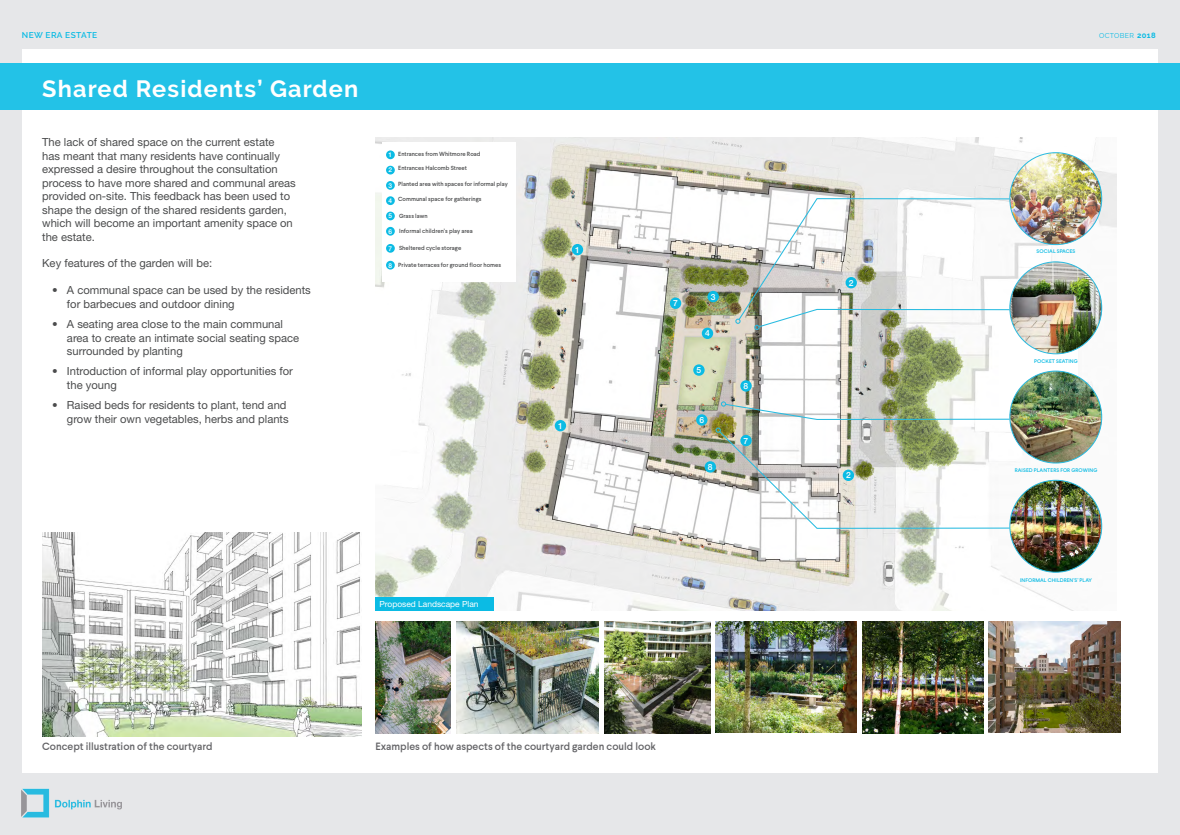
<style>
.page{position:relative;width:1180px;height:835px;background:#fff}
.page>*{position:absolute;margin:0;border:0;box-sizing:border-box;transform-origin:0 0}
.Body_text{font:700 23.48px "Raleway";letter-spacing:.05em;color:#fff}
.BODY{font:11.2px/13.4px "Helvetica Neue LT Std";color:#4b4c4d}
.t1{font:500 10.5px "Larsseit";color:#636366}
.BODY-2{font:500 8.5px "Helvetica Neue LT Std";color:#fff}
.BODY-3{font:8.4px "Helvetica Neue LT Std";color:#fff}
.t2{font:600 8.4px "Raleway";letter-spacing:.045em;color:#0bbbe4}
.t3{font:7px "Raleway";letter-spacing:.05em;color:#0bbbe4}
.BODY-4{font:500 6.54px "Helvetica Neue LT Std";color:#fff}
.BODY-5{font:500 5.95px "Larsseit";color:#4b4c4d}
.t4{font:500 5.25px "Larsseit";letter-spacing:.02em;color:#0bbbe4}
.s1{font-weight:700;font-size:7.7px}
</style>
<div class="page">
<div style="left:0;top:0;width:1180px;height:49px;background:#e6e7e9"></div>
<div style="left:0;top:773px;width:1180px;height:61px;background:#e6e7e9"></div>
<div style="left:0;top:49px;width:22px;height:767px;background:#e6e7e9"></div>
<div style="left:1158px;top:41px;width:22px;height:767px;background:#e6e7e9"></div>
<img style="left:22px;top:788px;width:99px;height:29px">
<div style="left:0;top:63px;width:1180px;height:47px;background:#23c2e7"></div>
<img style="left:989px;top:621px;width:131px;height:112px">
<img style="left:716px;top:621px;width:140px;height:112px">
<img style="left:375px;top:137px;width:742px;height:473px">
<img style="left:1010px;top:153px;width:91px;height:91px;border-radius:46px">
<img style="left:1010px;top:262px;width:91px;height:92px;border-radius:46px">
<img style="left:1010px;top:371px;width:91px;height:92px;border-radius:46px">
<img style="left:1010px;top:480px;width:91px;height:92px;border-radius:46px">
<svg style="left:735px;top:197px;width:275px;height:133px"></svg>
<svg style="left:715px;top:427px;width:295px;height:102px"></svg>
<img style="left:721px;top:401px;width:289px;height:19px">
<div style="left:375px;top:597px;width:119px;height:13px;background:#0bbbe4"></div>
<img style="left:862px;top:621px;width:121px;height:112px">
<img style="left:375px;top:621px;width:75px;height:112px">
<div style="left:572px;top:244px;width:11px;height:11px;background:#0bbbe4;border-radius:50%"></div>
<div style="left:555px;top:420px;width:11px;height:11px;background:#0bbbe4;border-radius:50%"></div>
<div style="left:845px;top:277px;width:12px;height:11px;background:#0bbbe4;border-radius:50%"></div>
<div style="left:842px;top:469px;width:12px;height:12px;background:#0bbbe4;border-radius:50%"></div>
<div style="left:702px;top:327px;width:11px;height:12px;background:#0bbbe4;border-radius:50%"></div>
<div style="left:693px;top:364px;width:11px;height:11px;background:#0bbbe4;border-radius:50%"></div>
<div style="left:696px;top:414px;width:11px;height:11px;background:#0bbbe4;border-radius:50%"></div>
<div style="left:707px;top:291px;width:12px;height:11px;background:#0bbbe4;border-radius:50%"></div>
<div style="left:670px;top:297px;width:11px;height:12px;background:#0bbbe4;border-radius:50%"></div>
<div style="left:382px;top:143px;width:134px;height:139px;background:#fff"></div>
<div style="left:386px;top:150px;width:9px;height:9px;background:#0bbbe4;border-radius:50%"></div>
<div style="left:386px;top:181px;width:9px;height:9px;background:#0bbbe4;border-radius:50%"></div>
<div style="left:386px;top:166px;width:9px;height:8px;background:#0bbbe4;border-radius:50%"></div>
<div style="left:386px;top:196px;width:9px;height:9px;background:#0bbbe4;border-radius:50%"></div>
<div style="left:386px;top:227px;width:9px;height:8px;background:#0bbbe4;border-radius:50%"></div>
<div style="left:386px;top:211px;width:9px;height:9px;background:#0bbbe4;border-radius:50%"></div>
<div style="left:386px;top:244px;width:9px;height:9px;background:#0bbbe4;border-radius:50%"></div>
<div style="left:740px;top:435px;width:11px;height:11px;background:#0bbbe4;border-radius:50%"></div>
<div style="left:740px;top:380px;width:11px;height:11px;background:#0bbbe4;border-radius:50%"></div>
<div style="left:704px;top:461px;width:12px;height:11px;background:#0bbbe4;border-radius:50%"></div>
<div style="left:386px;top:261px;width:9px;height:8px;background:#0bbbe4;border-radius:50%"></div>
<img style="left:42px;top:532px;width:320px;height:204px">
<img style="left:456px;top:621px;width:142px;height:112px">
<img style="left:604px;top:621px;width:106px;height:112px">
<p class="t2" style="left:22px;top:30px;width:77px">NEW ERA ESTATE</p>
<p class="t3" style="left:1099px;top:31px;width:58px">OCTOBER <span class="s1">2018</span></p>
<p class="Body_text" style="left:42px;top:75px;width:318px">Shared Residents’ Garden</p>
<p class="BODY" style="left:42px;top:135px;width:255px">The lack of shared space on the current estate<br>has meant that many residents have continually expressed a desire throughout the consultation process to have more shared and communal areas provided on-site. This feedback has been used to shape the design of the shared residents garden, which will become an important amenity space on the estate.</p>
<p class="BODY" style="left:42px;top:256px;width:172px">Key features of the garden will be:</p>
<p class="BODY" style="left:67px;top:283px;width:245px;text-indent:-15px">• A communal space can be used by the residents for barbecues and outdoor dining</p>
<p class="BODY" style="left:67px;top:317px;width:234px;text-indent:-15px">• A seating area close to the main communal area to create an intimate social seating space surrounded by planting</p>
<p class="BODY" style="left:67px;top:364px;width:227px;text-indent:-15px">• Introduction of informal play opportunities for the young</p>
<p class="BODY" style="left:52px;top:398px;width:238px;text-align:right">• Raised beds for residents to plant, tend and grow their own vegetables, herbs and plants</p>
<p class="BODY-5" style="left:398px;top:151px;width:84px">Entrances from Whitmore Road</p>
<p class="BODY-5" style="left:398px;top:165px;width:70px">Entrances Halcomb Street</p>
<p class="BODY-5" style="left:398px;top:180px;width:111px">Planted area with spaces for informal play</p>
<p class="BODY-5" style="left:398px;top:195px;width:85px">Communal space for gatherings</p>
<p class="BODY-5" style="left:399px;top:212px;width:30px">Grass lawn</p>
<p class="BODY-5" style="left:399px;top:228px;width:75px">Informal children’s play area</p>
<p class="BODY-4" style="left:388px;top:151px;width:5px">1</p>
<p class="BODY-4" style="left:388px;top:181px;width:5px">3</p>
<p class="BODY-4" style="left:388px;top:166px;width:5px">2</p>
<p class="BODY-4" style="left:388px;top:197px;width:5px">4</p>
<p class="BODY-4" style="left:388px;top:227px;width:5px">6</p>
<p class="BODY-4" style="left:388px;top:212px;width:5px">5</p>
<p class="BODY-5" style="left:399px;top:244px;width:64px">Sheltered cycle storage</p>
<p class="BODY-5" style="left:398px;top:261px;width:104px">Private terraces for ground floor homes</p>
<p class="BODY-4" style="left:388px;top:244px;width:5px">7</p>
<p class="BODY-4" style="left:388px;top:261px;width:5px">8</p>
<p class="BODY-2" style="left:575px;top:244px;width:6px">1</p>
<p class="BODY-2" style="left:558px;top:420px;width:6px">1</p>
<p class="BODY-3" style="left:379px;top:598px;width:101px">Proposed Landscape Plan</p>
<p class="BODY-2" style="left:673px;top:298px;width:6px">7</p>
<p class="BODY-2" style="left:711px;top:291px;width:6px">3</p>
<p class="BODY-2" style="left:705px;top:328px;width:6px">4</p>
<p class="BODY-2" style="left:696px;top:365px;width:6px">5</p>
<p class="BODY-2" style="left:699px;top:415px;width:6px">6</p>
<p class="BODY-2" style="left:708px;top:462px;width:6px">8</p>
<p class="BODY-2" style="left:743px;top:381px;width:6px">8</p>
<p class="BODY-2" style="left:743px;top:435px;width:6px">7</p>
<p class="t1" style="left:42px;top:739px;width:172px">Concept illustration of the courtyard</p>
<p class="t1" style="left:375px;top:739px;width:282px">Examples of how aspects of the courtyard garden could look</p>
<p class="BODY-2" style="left:849px;top:277px;width:6px">2</p>
<p class="BODY-2" style="left:846px;top:470px;width:6px">2</p>
<p class="t4" style="left:1036px;top:248px;width:40px">SOCIAL SPACES</p>
<p class="t4" style="left:1034px;top:358px;width:45px">POCKET SEATING</p>
<p class="t4" style="left:1014px;top:467px;width:84px">RAISED PLANTERS FOR GROWING</p>
<p class="t4" style="left:1020px;top:576px;width:73px">INFORMAL CHILDREN’S’ PLAY</p>
</div>
